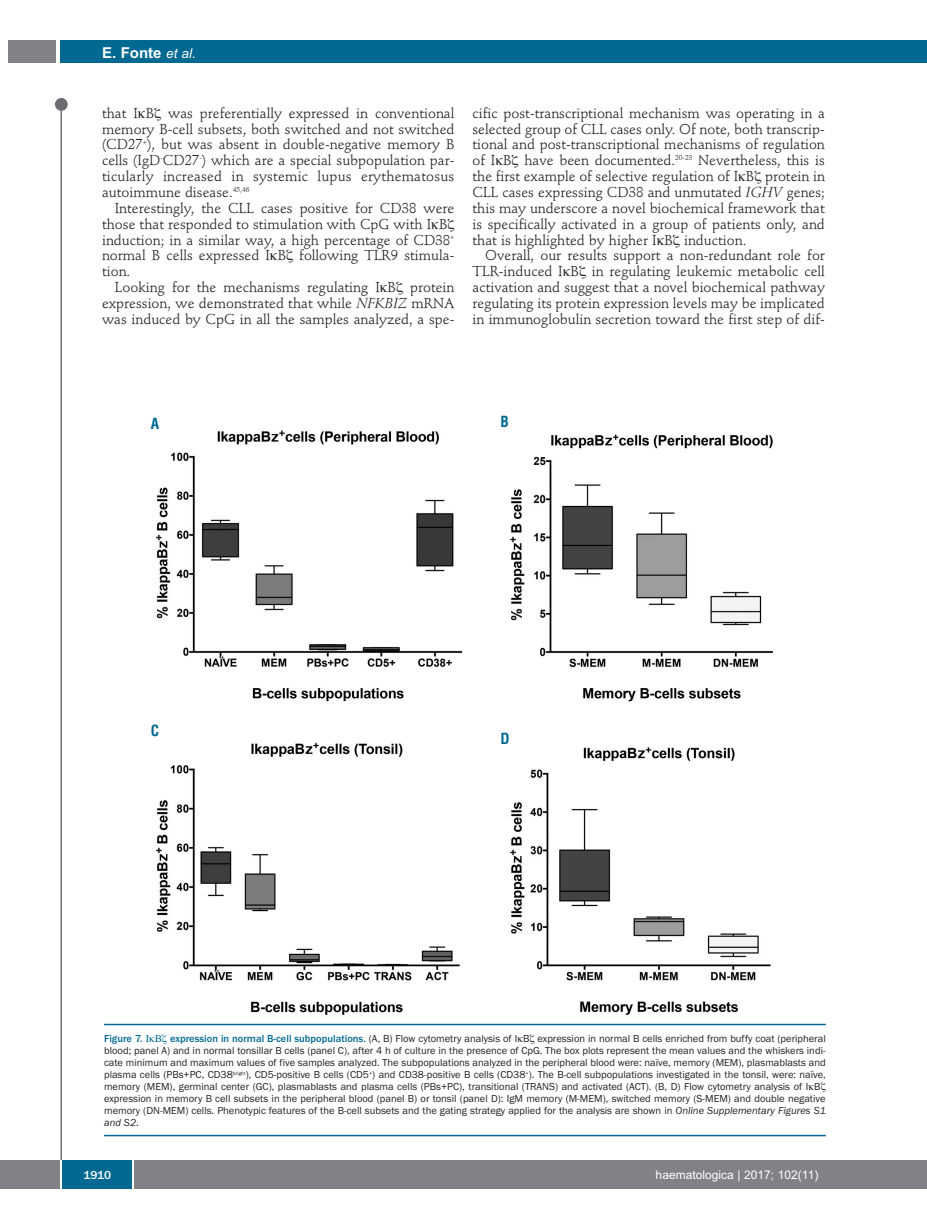
<style>
.page{position:relative;width:927px;height:1225px;background:#fff}
.page>*{position:absolute;margin:0;border:0;box-sizing:border-box;transform-origin:0 0}
.t1{font:700 15px "Arial";color:#fff}
.t2{font:700 condensed 15px "Helvetica";color:#006991}
.t3{font:14.25px/15.9px "Stempel Schneidler";color:#231f20;text-align:justify}
.t4{font:12px "Arial";color:#fff}
.t5{font:500 12px "Franklin Gothic";color:#fff}
.t6{font:10.5px/12px "Franklin Gothic";color:#231f20}
.t7{font:500 10.5px "Franklin Gothic";color:#006991}
.s1{font-weight:400;font-style:italic;font-size:13.5px}
.s2{font-style:italic}
.s3{font-weight:500;color:#006991}
</style>
<div class="page">
<div style="left:911px;top:40px;width:16px;height:22px;background:#006991"></div>
<div style="left:910px;top:1160px;width:17px;height:28px;background:#808285"></div>
<div style="left:55px;top:98px;width:13px;height:13px;background:#6c6d70;border-radius:50%"></div>
<hr style="left:60px;top:101px;width:2px;height:1061px;background:#6c6d70">
<div style="left:60px;top:40px;width:852px;height:22px;background:#006991"></div>
<div style="left:9px;top:40px;width:47px;height:22px;background:#808285"></div>
<div style="left:0;top:1160px;width:911px;height:28px;background:#808285"></div>
<div style="left:62px;top:1160px;width:71px;height:28px;background:#006991"></div>
<hr style="left:60px;top:1160px;width:2px;height:28px;background:#fff">
<svg style="left:133px;top:1160px;width:1px;height:28px"></svg>
<img style="left:145px;top:430px;width:638px;height:596px">
<hr style="left:104px;top:1023px;width:722px;height:2px;background:#006991">
<hr style="left:104px;top:1134px;width:722px;height:2px;background:#006991">
<p class="t1" style="left:102px;top:44px;width:95px">E. Fonte <span class="s1">et al.</span></p>
<p class="t3" style="left:102px;top:106px;width:354px">that I B was preferentially expressed in conventional memory B-cell subsets, both switched and not switched (CD27<sup>+</sup>), but was absent in double-negative memory B cells (IgD<sup>-</sup>CD27<sup>-</sup>) which are a special subpopulation par&shy;ticularly increased in systemic lupus erythematosus autoimmune disease.<sup>45,46</sup></p>
<p class="t3" style="left:102px;top:201px;width:354px;text-align:left;text-indent:13px">Interestingly, the CLL cases positive for CD38 were those that responded to stimulation with CpG with I B induction; in a similar way, a high percentage of CD38<sup>+ </sup>normal B cells expressed I B following TLR9 stimula&shy;tion.</p>
<p class="t3" style="left:102px;top:280px;width:354px;text-indent:13px">Looking for the mechanisms regulating I B protein expression, we demonstrated that while <span class="s2">NFKBIZ</span> mRNA was induced by CpG in all the samples analyzed, a spe-</p>
<p class="t3" style="left:472px;top:106px;width:354px">cific post-transcriptional mechanism was operating in a selected group of CLL cases only. Of note, both transcrip&shy;tional and post-transcriptional mechanisms of regulation of I B have been documented.<sup>20-23</sup> Nevertheless, this is the first example of selective regulation of I B protein in CLL cases expressing CD38 and unmutated <span class="s2">IGHV</span> genes; this may underscore a novel biochemical framework that is specifically activated in a group of patients only, and that is highlighted by higher I B induction.</p>
<p class="t3" style="left:472px;top:249px;width:354px;text-indent:13px">Overall, our results support a non-redundant role for TLR-induced I B in regulating leukemic metabolic cell activation and suggest that a novel biochemical pathway regulating its protein expression levels may be implicated in immunoglobulin secretion toward the first step of dif-</p>
<p class="t2" style="left:151px;top:415px;width:10px">A</p>
<p class="t2" style="left:500px;top:413px;width:10px">B</p>
<p class="t2" style="left:151px;top:722px;width:10px">C</p>
<p class="t2" style="left:500px;top:730px;width:11px">D</p>
<p class="t6" style="left:104px;top:1032px;width:723px;text-indent:66px"><span class="s3">expression in normal B-cell subpopulations.</span> (A, B) Flow cytometry analysis of I B expression in normal B cells enriched from buffy coat (peripheral blood; panel A) and in normal tonsillar B cells (panel C), after 4 h of culture in the presence of CpG. The box plots represent the mean values and the whiskers indi&shy;cate minimum and maximum values of five samples analyzed. The subpopulations analyzed in the peripheral blood were: naïve, memory (MEM), plasmablasts and plasma cells (PBs+PC, CD38<sup>bright</sup>), CD5-positive B cells (CD5<sup>+</sup>) and CD38-positive B cells (CD38<sup>+</sup>). The B-cell subpopulations investigated in the tonsil, were: naïve, memory (MEM), germinal center (GC), plasmablasts and plasma cells (PBs+PC), transitional (TRANS) and activated (ACT). (B, D) Flow cytometry analysis of I B expression in memory B cell subsets in the peripheral blood (panel B) or tonsil (panel D): IgM memory (M-MEM), switched memory (S-MEM) and double negative memory (DN-MEM) cells. Phenotypic features of the B-cell subsets and the gating strategy applied for the analysis are shown in <span class="s2">Online Supplementary Figures S1 and S2</span>.</p>
<p class="t7" style="left:104px;top:1032px;width:40px">Figure 7.</p>
<p class="t5" style="left:83px;top:1167px;width:29px">1910</p>
<p class="t4" style="left:656px;top:1167px;width:164px">haematologica | 2017; 102(11)</p>
</div>
